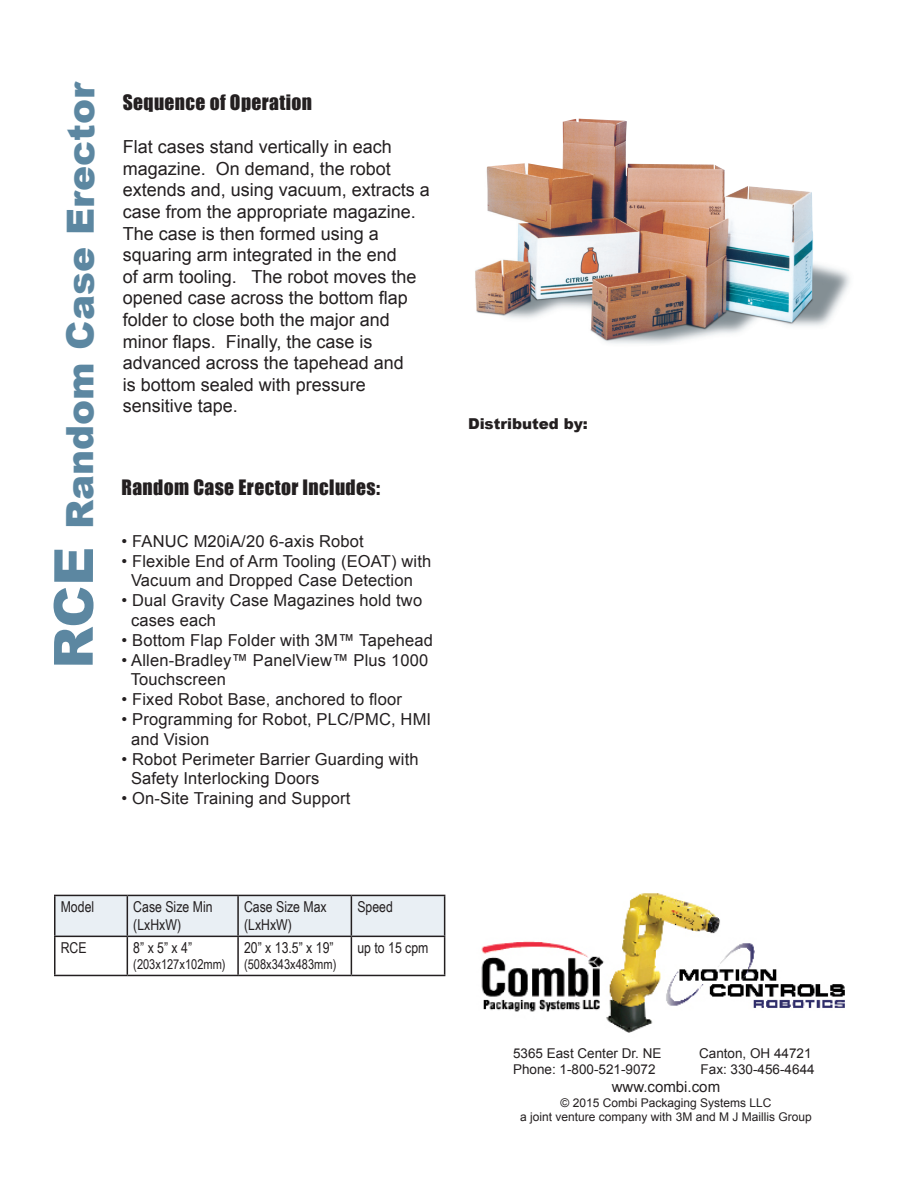
<style>
.page{position:relative;width:918px;height:1188px;background:#fff}
.page>*{position:absolute;margin:0;border:0;box-sizing:border-box;transform-origin:0 0}
.t1{font:900 37.5px "Arial";letter-spacing:-.005em;color:#5c87a1}
.t2{font:19.5px "Impact";letter-spacing:.02em;color:#231f20}
.t3{font:18px/21.6px "Arial";color:#231f20}
.t4{font:16.5px/19.8px "Arial";letter-spacing:.01em;color:#231f20}
.t5{font:15px/18px "Arial Narrow";color:#231f20}
.t6{font:900 15px "Arial";color:#231f20}
.t7{font:15px "Arial";color:#231f20}
.t8{font:13.5px "Arial";color:#231f20}
.t9{font:13.5px "Arial Narrow";color:#231f20}
.t10{font:12px/14.4px "Arial";color:#231f20;text-align:center}
.s1{font-size:54px}
.s2{font-style:italic}
</style>
<div class="page">
<div style="left:56px;top:896px;width:388px;height:40px;background:#e9eff4"></div>
<hr style="left:54px;top:895px;width:73px;height:1px;background:#231f20">
<hr style="left:54px;top:896px;width:2px;height:40px;background:#231f20">
<hr style="left:127px;top:895px;width:111px;height:1px;background:#231f20">
<hr style="left:127px;top:896px;width:1px;height:40px;background:#231f20">
<hr style="left:238px;top:895px;width:113px;height:1px;background:#231f20">
<hr style="left:237px;top:896px;width:2px;height:40px;background:#231f20">
<hr style="left:351px;top:895px;width:94px;height:1px;background:#231f20">
<hr style="left:351px;top:896px;width:1px;height:40px;background:#231f20">
<hr style="left:444px;top:896px;width:1px;height:40px;background:#231f20">
<hr style="left:54px;top:936px;width:73px;height:1px;background:#231f20">
<hr style="left:54px;top:937px;width:2px;height:38px;background:#231f20">
<hr style="left:127px;top:936px;width:111px;height:1px;background:#231f20">
<hr style="left:127px;top:937px;width:1px;height:38px;background:#231f20">
<hr style="left:238px;top:936px;width:113px;height:1px;background:#231f20">
<hr style="left:237px;top:937px;width:2px;height:38px;background:#231f20">
<hr style="left:351px;top:936px;width:94px;height:1px;background:#231f20">
<hr style="left:351px;top:937px;width:1px;height:38px;background:#231f20">
<hr style="left:444px;top:937px;width:1px;height:38px;background:#231f20">
<hr style="left:54px;top:975px;width:73px;height:1px;background:#231f20">
<hr style="left:127px;top:975px;width:111px;height:1px;background:#231f20">
<hr style="left:238px;top:975px;width:113px;height:1px;background:#231f20">
<hr style="left:351px;top:975px;width:94px;height:1px;background:#231f20">
<img style="left:481px;top:893px;width:364px;height:140px">
<img style="left:475px;top:119px;width:375px;height:225px">
<p class="t1" style="left:53px;top:669px;width:589px;rotate:-90deg"><span class="s1">RCE</span> Random Case Erector</p>
<p class="t2" style="left:123px;top:87px;width:191px">Sequence of Operation</p>
<p class="t3" style="left:123px;top:136px;width:271px">Flat cases stand vertically in each magazine. On demand, the robot</p>
<p class="t3" style="left:123px;top:179px;width:309px">extends and, using vacuum, extracts a case from the appropriate magazine.<br>The case is then formed using a</p>
<p class="t3" style="left:123px;top:244px;width:295px">squaring arm integrated in the end<br>of arm tooling. The robot moves the opened case across the bottom flap folder to close both the major and</p>
<p class="t3" style="left:123px;top:331px;width:251px">minor flaps. Finally, the case is</p>
<p class="t3" style="left:123px;top:352px;width:283px">advanced across the tapehead and</p>
<p class="t3" style="left:123px;top:374px;width:245px">is bottom sealed with pressure</p>
<p class="t3" style="left:123px;top:395px;width:117px">sensitive tape.</p>
<p class="t2" style="left:122px;top:473px;width:260px">Random Case Erector Includes:</p>
<p class="t4" style="left:122px;top:531px;width:244px"><span class="s2">•</span> FANUC M20iA/20 6-axis Robot</p>
<p class="t4" style="left:122px;top:551px;width:311px">• Flexible End of Arm Tooling (EOAT) with</p>
<p class="t4" style="left:131px;top:571px;width:283px">Vacuum and Dropped Case Detection</p>
<p class="t4" style="left:131px;top:591px;width:293px;text-indent:-10px">• Dual Gravity Case Magazines hold two cases each</p>
<p class="t4" style="left:122px;top:630px;width:313px">• Bottom Flap Folder with 3M™ Tapehead</p>
<p class="t4" style="left:131px;top:650px;width:299px;text-indent:-9px">• Allen-Bradley™ PanelView™ Plus 1000<br>Touchscreen</p>
<p class="t4" style="left:122px;top:690px;width:282px">• Fixed Robot Base, anchored to floor</p>
<p class="t4" style="left:131px;top:710px;width:302px;text-indent:-10px">• Programming for Robot, PLC/PMC, HMI and Vision</p>
<p class="t4" style="left:131px;top:749px;width:289px;text-indent:-10px">• Robot Perimeter Barrier Guarding with<br>Safety Interlocking Doors</p>
<p class="t4" style="left:122px;top:789px;width:230px">• On-Site Training and Support</p>
<p class="t6" style="left:468px;top:413px;width:121px">Distributed by:</p>
<p class="t5" style="left:61px;top:898px;width:35px">Model</p>
<p class="t5" style="left:133px;top:898px;width:81px">Case Size Min (LxHxW)</p>
<p class="t5" style="left:244px;top:898px;width:84px">Case Size Max (LxHxW)</p>
<p class="t5" style="left:357px;top:898px;width:37px">Speed</p>
<p class="t5" style="left:61px;top:938px;width:27px">RCE</p>
<p class="t5" style="left:133px;top:938px;width:60px">8” x 5” x 4”</p>
<p class="t9" style="left:133px;top:955px;width:94px">(203x127x102mm)</p>
<p class="t5" style="left:244px;top:938px;width:91px">20” x 13.5” x 19”</p>
<p class="t9" style="left:244px;top:955px;width:94px">(508x343x483mm)</p>
<p class="t5" style="left:357px;top:938px;width:73px">up to 15 cpm</p>
<p class="t8" style="left:513px;top:1044px;width:150px">5365 East Center Dr. NE</p>
<p class="t8" style="left:699px;top:1044px;width:114px">Canton, OH 44721</p>
<p class="t8" style="left:513px;top:1061px;width:144px">Phone: 1-800-521-9072</p>
<p class="t8" style="left:701px;top:1061px;width:116px">Fax: 330-456-4644</p>
<p class="t7" style="left:612px;top:1077px;width:110px">www.combi.com</p>
<p class="t10" style="left:520px;top:1095px;width:293px">© 2015 Combi Packaging Systems LLC<br>a joint venture company with 3M and M J Maillis Group</p>
</div>
